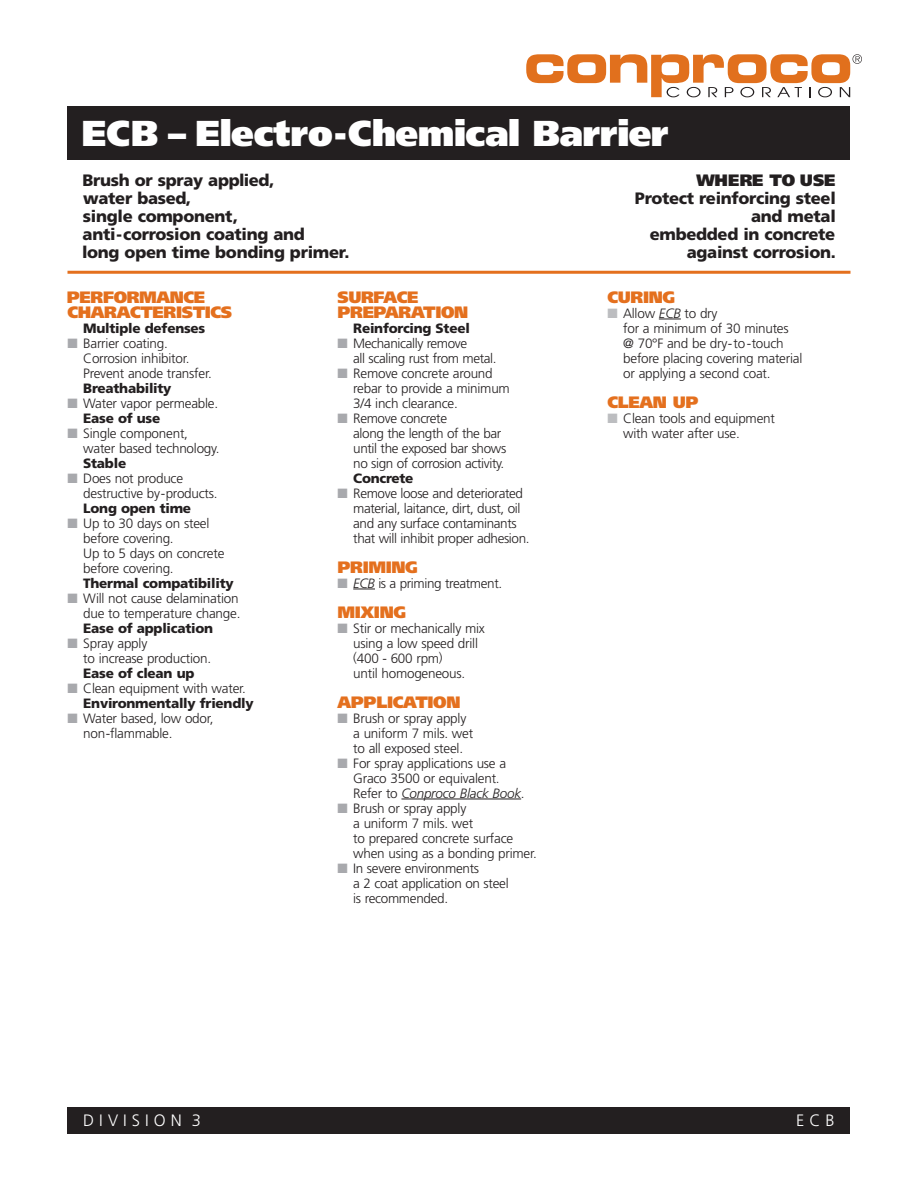
<style>
.page{position:relative;width:918px;height:1188px;background:#fff}
.page>*{position:absolute;margin:0;border:0;box-sizing:border-box;transform-origin:0 0}
.t1{font:900 36px "Frutiger";letter-spacing:-.015em;color:#fff}
.t2{font:900 16.5px/18px "Frutiger";letter-spacing:-.02em;color:#231f20}
.t3{font:900 16.5px/15px "Frutiger";letter-spacing:-.02em;color:#e4701e}
.t4{font:300 16.5px "Frutiger";color:#fff}
.t5{font:900 16.5px "Frutiger";letter-spacing:-.02em;color:#231f20}
.t6{font:300 13.5px/15px "Frutiger";letter-spacing:-.015em;color:#231f20}
.t7{font:900 13.5px "Frutiger";letter-spacing:-.02em;color:#231f20}
.s1{color:#a8a9ad}
.s2{font-weight:900}
.s3{font-style:italic}
.s4{color:#bcbdc0}
</style>
<div class="page">
<svg style="left:526px;top:54px;width:336px;height:43px"></svg>
<div style="left:68px;top:106px;width:782px;height:54px;background:#231f20"></div>
<div style="left:68px;top:1107px;width:782px;height:27px;background:#231f20"></div>
<svg style="left:353px;top:589px;width:22px;height:1px"></svg>
<hr style="left:401px;top:799px;width:120px;height:1px;background:#231f20">
<svg style="left:659px;top:319px;width:22px;height:1px"></svg>
<hr style="left:68px;top:271px;width:782px;height:3px;background:#e4701e">
<h1 class="t1" style="left:82px;top:118px;width:588px">ECB – Electro-Chemical Barrier</h1>
<p class="t2" style="left:82px;top:172px;width:269px">Brush or spray applied,<br>water based,<br>single component, anti-corrosion coating and<br>long open time bonding primer.</p>
<p class="t3" style="left:67px;top:291px;width:167px">PERFORMANCE<br>CHARACTERISTICS</p>
<p class="t7" style="left:83px;top:322px;width:124px">Multiple defenses</p>
<p class="t6" style="left:83px;top:336px;width:130px;text-indent:-16px"><span class="s1">■</span> Barrier coating.<br>Corrosion inhibitor.<br>Prevent anode transfer.</p>
<p class="t7" style="left:83px;top:382px;width:90px">Breathability</p>
<p class="t6" style="left:83px;top:396px;width:136px;text-indent:-16px"><span class="s1">■</span> Water vapor permeable.<br><span class="s2">Ease of use</span></p>
<p class="t6" style="left:83px;top:426px;width:138px;text-indent:-16px"><span class="s1">■</span> Single component, water based technology.</p>
<p class="t7" style="left:83px;top:457px;width:45px">Stable</p>
<p class="t6" style="left:83px;top:471px;width:136px;text-indent:-16px"><span class="s1">■</span> Does not produce destructive by-products.</p>
<p class="t7" style="left:83px;top:502px;width:109px">Long open time</p>
<p class="t6" style="left:83px;top:516px;width:143px;text-indent:-16px"><span class="s1">■</span> Up to 30 days on steel before covering.<br>Up to 5 days on concrete before covering.</p>
<p class="t7" style="left:83px;top:577px;width:152px">Thermal compatibility</p>
<p class="t6" style="left:67px;top:591px;width:174px;text-align:right"><span class="s1">■</span> Will not cause delamination due to temperature change.</p>
<p class="t7" style="left:83px;top:622px;width:131px">Ease of application</p>
<p class="t6" style="left:83px;top:636px;width:130px;text-indent:-16px"><span class="s1">■</span> Spray apply<br>to increase production.</p>
<p class="t7" style="left:83px;top:667px;width:113px">Ease of clean up</p>
<p class="t6" style="left:83px;top:681px;width:172px;text-indent:-16px"><span class="s1">■</span> Clean equipment with water.<br><span class="s2">Environmentally friendly</span></p>
<p class="t6" style="left:83px;top:711px;width:132px;text-indent:-16px"><span class="s1">■</span> Water based, low odor, non-flammable.</p>
<p class="t3" style="left:338px;top:291px;width:132px">SURFACE<br>PREPARATION</p>
<p class="t7" style="left:353px;top:322px;width:118px">Reinforcing Steel</p>
<p class="t6" style="left:353px;top:336px;width:145px;text-indent:-16px"><span class="s1">■</span> Mechanically remove<br>all scaling rust from metal.</p>
<p class="t6" style="left:353px;top:366px;width:158px;text-indent:-16px"><span class="s1">■</span> Remove concrete around rebar to provide a minimum<br>3/4 inch clearance.</p>
<p class="t6" style="left:353px;top:411px;width:155px;text-indent:-16px"><span class="s1">■</span> Remove concrete<br>along the length of the bar until the exposed bar shows no sign of corrosion activity.</p>
<p class="t7" style="left:353px;top:472px;width:62px">Concrete</p>
<p class="t6" style="left:353px;top:486px;width:178px;text-indent:-16px"><span class="s1">■</span> Remove loose and deteriorated material, laitance, dirt, dust, oil and any surface contaminants that will inhibit proper adhesion.</p>
<p class="t3" style="left:338px;top:561px;width:82px">PRIMING</p>
<p class="t6" style="left:338px;top:576px;width:166px"><span class="s1">■</span> <span class="s3">ECB</span> is a priming treatment.</p>
<p class="t3" style="left:338px;top:606px;width:70px">MIXING</p>
<p class="t6" style="left:353px;top:621px;width:133px;text-indent:-16px"><span class="s1">■</span> Stir or mechanically mix using a low speed drill (400 - 600 rpm)<br>until homogeneous.</p>
<p class="t3" style="left:338px;top:696px;width:124px">APPLICATION</p>
<p class="t6" style="left:353px;top:711px;width:121px;text-indent:-16px"><span class="s1">■</span> Brush or spray apply a uniform 7 mils. wet to all exposed steel.</p>
<p class="t6" style="left:353px;top:756px;width:173px;text-indent:-16px"><span class="s1">■</span> For spray applications use a<br>Graco 3500 or equivalent.<br>Refer to <span class="s3">Conproco Black Book</span>.</p>
<p class="t6" style="left:353px;top:801px;width:185px;text-indent:-16px"><span class="s1">■</span> Brush or spray apply<br>a uniform 7 mils. wet<br>to prepared concrete surface when using as a bonding primer.</p>
<p class="t6" style="left:353px;top:861px;width:157px;text-indent:-16px"><span class="s1">■</span> In severe environments<br>a 2 coat application on steel is recommended.</p>
<p class="t5" style="left:697px;top:173px;width:140px">WHERE TO USE</p>
<p class="t2" style="left:635px;top:190px;width:202px;text-align:right">Protect reinforcing steel and metal<br>embedded in concrete against corrosion.</p>
<p class="t3" style="left:608px;top:291px;width:69px">CURING</p>
<p class="t6" style="left:623px;top:306px;width:181px;text-indent:-16px"><span class="s4">■</span> Allow <span class="s3">ECB</span> to dry<br>for a minimum of 30 minutes @ 70°F and be dry-to-touch before placing covering material or applying a second coat.</p>
<p class="t3" style="left:608px;top:396px;width:93px">CLEAN UP</p>
<p class="t6" style="left:623px;top:411px;width:153px;text-indent:-16px"><span class="s4">■</span> Clean tools and equipment with water after use.</p>
<p class="t4" style="left:83px;top:1114px;width:119px">D I V I S I O N 3</p>
<p class="t4" style="left:796px;top:1114px;width:40px">E C B</p>
</div>
